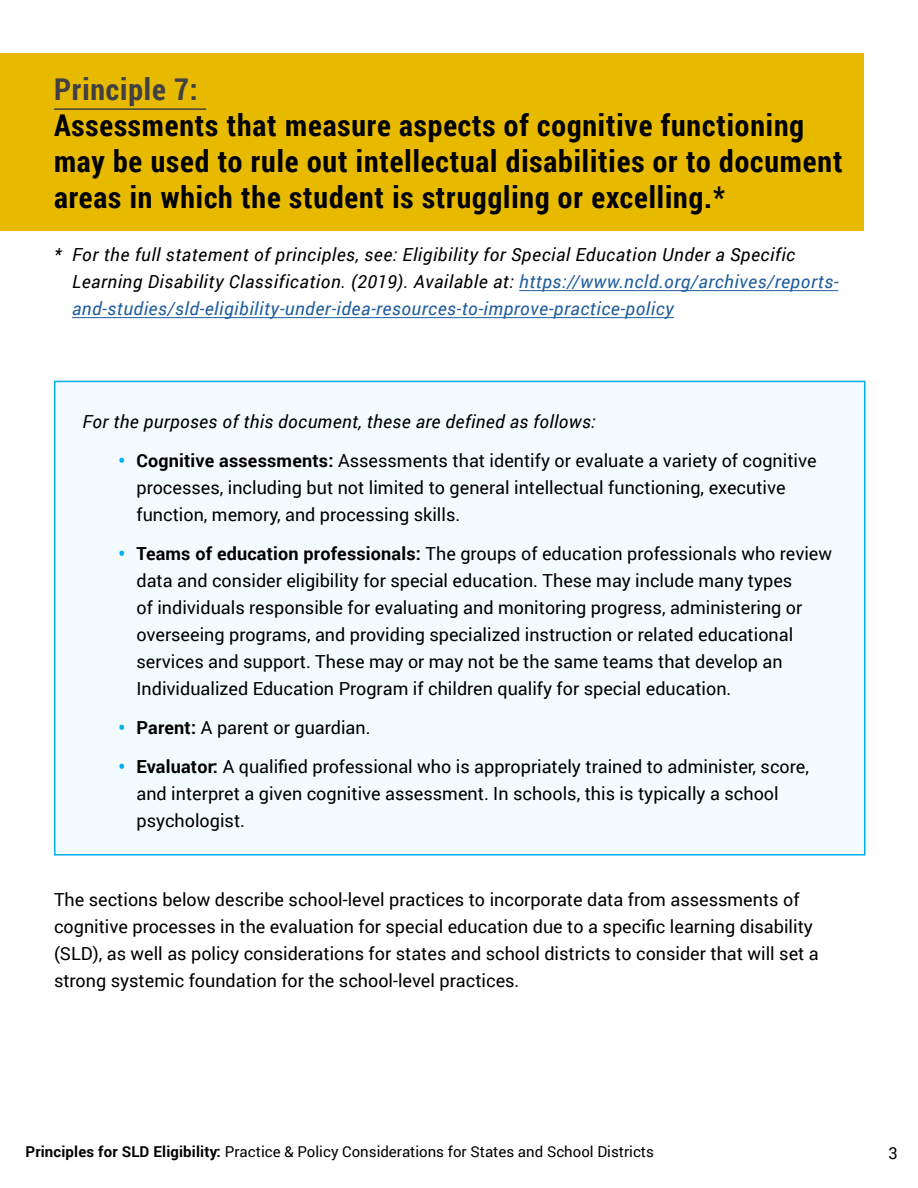
<style>
.page{position:relative;width:918px;height:1188px;background:#fff}
.page>*{position:absolute;margin:0;border:0;box-sizing:border-box;transform-origin:0 0}
.t1{font:700 30px/36px "Roboto Condensed";letter-spacing:.03em;color:#000}
.t2{font:700 30px "Roboto Condensed";letter-spacing:.03em;color:#414042}
.t3{font:18px/27px "Roboto";color:#000}
.t4{font:italic 18px/27px "Roboto";letter-spacing:.03em;color:#000}
.t5{font:16.5px "Roboto";color:#000}
.t6{font:15px "Roboto";color:#000}
.s1{color:#215e9e}
.s2{font-weight:900;color:#00aeef}
.s3{font-weight:700}
</style>
<div class="page">
<div style="left:0;top:54px;width:864px;height:177px;background:#e7ba00"></div>
<hr style="left:54px;top:108px;width:152px;height:2px;background:#414042">
<hr style="left:519px;top:290px;width:319px;height:1px;background:#215e9e">
<hr style="left:72px;top:317px;width:602px;height:1px;background:#215e9e">
<div style="left:55px;top:381px;width:810px;height:474px;background:#f4fbfe"></div>
<h1 class="t2" style="left:54px;top:68px;width:145px">Principle 7:</h1>
<h1 class="t1" style="left:54px;top:106px;width:790px">Assessments that measure aspects of cognitive functioning may be used to rule out intellectual disabilities or to document areas in which the student is struggling or excelling.*</h1>
<p class="t4" style="left:72px;top:240px;width:768px;text-indent:-18px">* For the full statement of principles, see: Eligibility for Special Education Under a Specific<br>Learning Disability Classification. (2019). Available at: <span class="s1">https://www.ncld.org/archives/reports&shy;and-studies/sld-eligibility-under-idea-resources-to-improve-practice-policy</span></p>
<p class="t4" style="left:82px;top:407px;width:515px">For the purposes of this document, these are defined as follows:</p>
<p class="t3" style="left:136px;top:446px;width:682px;text-indent:-18px"><span class="s2">•</span> <span class="s3">Cognitive assessments:</span> Assessments that identify or evaluate a variety of cognitive processes, including but not limited to general intellectual functioning, executive function, memory, and processing skills.</p>
<p class="t3" style="left:136px;top:539px;width:697px;text-indent:-18px"><span class="s2">•</span> <span class="s3">Teams of education professionals:</span> The groups of education professionals who review data and consider eligibility for special education. These may include many types<br>of individuals responsible for evaluating and monitoring progress, administering or overseeing programs, and providing specialized instruction or related educational services and support. These may or may not be the same teams that develop an Individualized Education Program if children qualify for special education.</p>
<p class="t3" style="left:118px;top:713px;width:254px"><span class="s2">•</span> <span class="s3">Parent:</span> A parent or guardian.</p>
<p class="t3" style="left:136px;top:752px;width:674px;text-indent:-18px"><span class="s2">•</span> <span class="s3">Evaluator:</span> A qualified professional who is appropriately trained to administer, score, and interpret a given cognitive assessment. In schools, this is typically a school psychologist.</p>
<p class="t3" style="left:54px;top:885px;width:766px">The sections below describe school-level practices to incorporate data from assessments of cognitive processes in the evaluation for special education due to a specific learning disability (SLD), as well as policy considerations for states and school districts to consider that will set a strong systemic foundation for the school-level practices.</p>
<p class="t6" style="left:26px;top:1141px;width:630px"><span class="s3">Principles for SLD Eligibility:</span> Practice &amp; Policy Considerations for States and School Districts</p>
<p class="t5" style="left:888px;top:1141px;width:11px">3</p>
</div>
